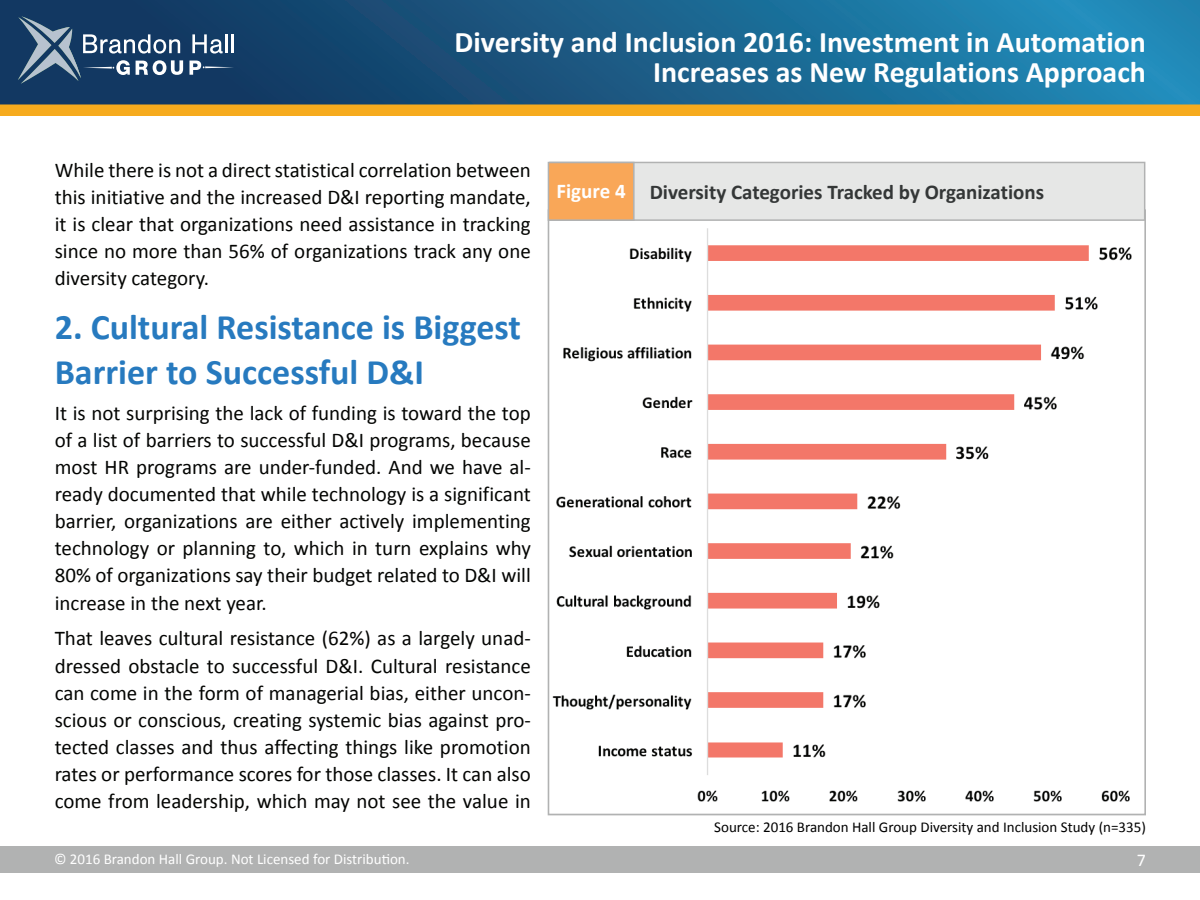
<style>
.page{position:relative;width:1200px;height:900px;background:#fff}
.page>*{position:absolute;margin:0;border:0;box-sizing:border-box;transform-origin:0 0}
.t1{font:700 36px/45px "Calibri";color:#277abf}
.t2{font:700 30px/30px "Calibri";color:#fff;text-align:right}
.t3{font:21px/27px "Calibri";color:#040503;text-align:justify}
.t4{font:700 21px "Calibri";color:#343737}
.t5{font:18px "Calibri";color:#fff}
.t6{font:15px "Calibri";color:#000}
.t7{font:15px "Calibri";color:#fff}
.s1{color:#fff}
</style>
<div class="page">
<div style="left:0;top:0;width:1200px;height:115px;background:linear-gradient(to right,#112c54,#228ebb)"></div>
<svg style="left:192px;top:34px;width:31px;height:20px"></svg>
<hr style="left:225px;top:34px;width:3px;height:19px;background:#fff">
<hr style="left:231px;top:34px;width:3px;height:19px;background:#fff">
<svg style="left:189px;top:61px;width:45px;height:14px"></svg>
<svg style="left:18px;top:16px;width:165px;height:68px;background:#3f5e7f"></svg>
<div style="left:0;top:104px;width:1200px;height:11px;background:#f6ab1e"></div>
<div style="left:0;top:846px;width:1200px;height:26px;background:#b1b2b2"></div>
<img style="left:552px;top:228px;width:580px;height:574px">
<div style="left:549px;top:162px;width:596px;height:59px;background:#e6e7e6;border:2px solid #b1b2b2"></div>
<div style="left:548px;top:163px;width:86px;height:57px;background:#f9a758"></div>
<div style="left:548px;top:162px;width:87px;height:59px;border:2px solid #b1b2b2"></div>
<h2 class="t2" style="left:455px;top:25px;width:693px">Diversity and Inclusion 2016: Investment in Automation<br>Increases as New Regulations Approach</h2>
<p class="t3" style="left:55px;top:156px;width:478px">While there is not a direct statistical correlation between this initiative and the increased D&amp;I reporting mandate, it is clear that organizations need assistance in tracking since no more than 56% of organizations track any one diversity category.</p>
<h1 class="t1" style="left:55px;top:303px;width:468px">2. Cultural Resistance is Biggest<br>Barrier to Successful D&amp;I</h1>
<p class="t3" style="left:55px;top:399px;width:478px">It is not surprising the lack of funding is toward the top of a list of barriers to successful D&amp;I programs, because most HR programs are under-funded. And we have al&shy;ready documented that while technology is a significant barrier, organizations are either actively implementing technology or planning to, which in turn explains why 80% of organizations say their budget related to D&amp;I will increase in the next year.</p>
<p class="t3" style="left:55px;top:624px;width:478px">That leaves cultural resistance (62%) as a largely unad&shy;dressed obstacle to successful D&amp;I. Cultural resistance can come in the form of managerial bias, either uncon&shy;scious or conscious, creating systemic bias against pro&shy;tected classes and thus affecting things like promotion rates or performance scores for those classes. It can also come from leadership, which may not see the value in</p>
<p class="t4" style="left:557px;top:179px;width:489px"><span class="s1">Figure 4</span> Diversity Categories Tracked by Organizations</p>
<p class="t6" style="left:714px;top:818px;width:433px">Source: 2016 Brandon Hall Group Diversity and Inclusion Study (n=335)</p>
<p class="t7" style="left:54px;top:849px;width:357px">© 2016 Brandon Hall Group. Not Licensed for Distribution.</p>
<p class="t5" style="left:1137px;top:848px;width:11px">7</p>
</div>
